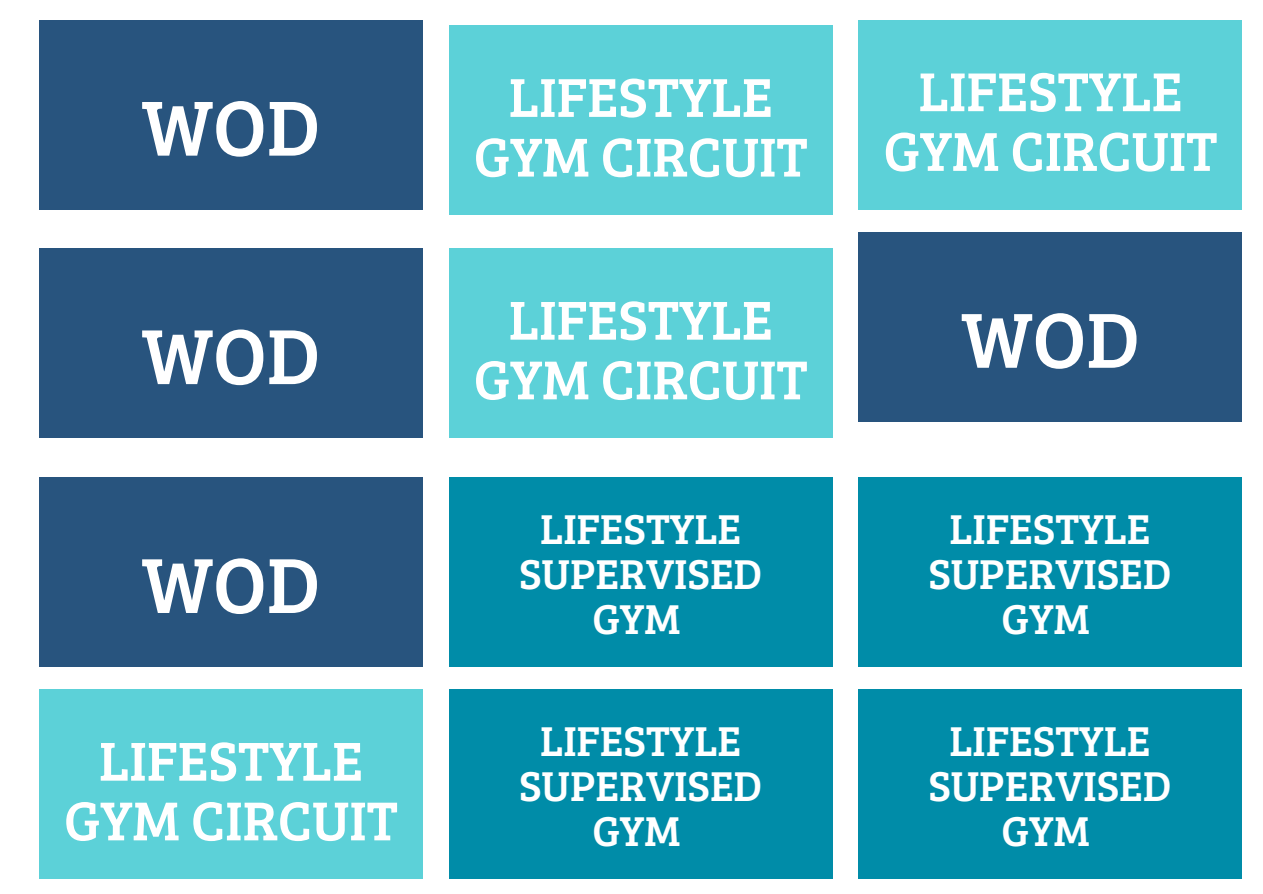
<style>
.page{position:relative;width:1263px;height:894px;background:#fff}
.page>*{position:absolute;margin:0;border:0;box-sizing:border-box;transform-origin:0 0}
.t1{font:80.55px "Bree Serif";color:#fff}
.t2{font:56.55px/59.7px "Bree Serif";color:#fff;text-align:center}
.t3{font:43.05px/45px "Bree Serif";color:#fff;text-align:center}
</style>
<div class="page">
<div style="left:859px;top:20px;width:383px;height:189px;background:#5cd1d8"></div>
<div style="left:859px;top:232px;width:383px;height:189px;background:#28547e"></div>
<div style="left:39px;top:20px;width:383px;height:189px;background:#28547e"></div>
<div style="left:39px;top:248px;width:383px;height:189px;background:#28547e"></div>
<div style="left:39px;top:477px;width:383px;height:189px;background:#28547e"></div>
<div style="left:39px;top:689px;width:383px;height:189px;background:#5cd1d8"></div>
<div style="left:449px;top:25px;width:383px;height:190px;background:#5cd1d8"></div>
<div style="left:449px;top:248px;width:383px;height:189px;background:#5cd1d8"></div>
<div style="left:449px;top:477px;width:383px;height:189px;background:#008ca8"></div>
<div style="left:858px;top:477px;width:383px;height:189px;background:#008ca8"></div>
<div style="left:449px;top:689px;width:383px;height:189px;background:#008ca8"></div>
<div style="left:858px;top:689px;width:383px;height:189px;background:#008ca8"></div>
<h2 class="t1" style="left:142px;top:69px;width:180px">WOD</h2>
<h1 class="t1" style="left:142px;top:297px;width:180px">WOD</h1>
<h2 class="t1" style="left:142px;top:526px;width:180px">WOD</h2>
<h1 class="t2" style="left:64px;top:728px;width:335px">LIFESTYLE<br>GYM CIRCUIT</h1>
<h1 class="t2" style="left:474px;top:64px;width:335px">LIFESTYLE<br>GYM CIRCUIT</h1>
<p class="t2" style="left:474px;top:287px;width:335px">LIFESTYLE<br>GYM CIRCUIT</p>
<p class="t3" style="left:519px;top:504px;width:245px">LIFESTYLE<br>SUPERVISED</p>
<p class="t3" style="left:592px;top:594px;width:90px">GYM</p>
<p class="t3" style="left:519px;top:716px;width:245px">LIFESTYLE<br>SUPERVISED</p>
<p class="t3" style="left:592px;top:806px;width:90px">GYM</p>
<h1 class="t2" style="left:883px;top:59px;width:335px">LIFESTYLE<br>GYM CIRCUIT</h1>
<h2 class="t1" style="left:961px;top:281px;width:180px">WOD</h2>
<p class="t3" style="left:928px;top:504px;width:245px">LIFESTYLE<br>SUPERVISED</p>
<h2 class="t3" style="left:1002px;top:594px;width:90px">GYM</h2>
<p class="t3" style="left:928px;top:715px;width:245px">LIFESTYLE<br>SUPERVISED</p>
<p class="t3" style="left:1002px;top:805px;width:90px">GYM</p>
</div>
